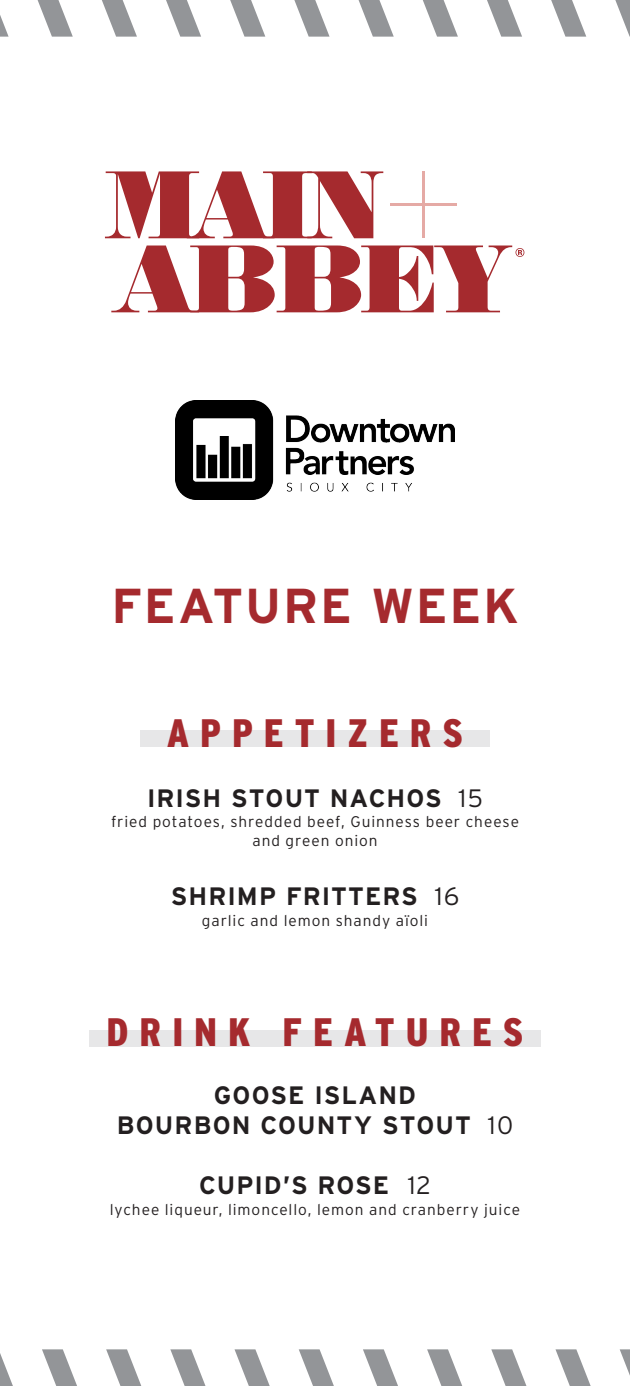
<style>
.page{position:relative;width:630px;height:1386px;background:#fff}
.page>*{position:absolute;margin:0;border:0;box-sizing:border-box;transform-origin:0 0}
.section_titles{font:700 49px "Interstate";letter-spacing:.035em;color:#a52a2e}
.section_titles-2{font:900 39.73px "Interstate Condensed";letter-spacing:.275em;color:#a52a2e}
.Food_Titles{font:700 25.2px/30.1px "Interstate";letter-spacing:.04em;color:#231f20;text-align:center}
.Food_Titles-2{font:300 15.4px/18.6px "Interstate";letter-spacing:.06em;color:#231f20;text-align:center}
.s1{font-weight:300}
</style>
<div class="page">
<svg style="left:0;top:1349px;width:77px;height:37px"></svg>
<svg style="left:106px;top:1349px;width:35px;height:37px"></svg>
<svg style="left:170px;top:1349px;width:36px;height:37px"></svg>
<svg style="left:235px;top:1349px;width:35px;height:37px"></svg>
<svg style="left:299px;top:1349px;width:35px;height:37px"></svg>
<svg style="left:363px;top:1349px;width:35px;height:37px"></svg>
<svg style="left:427px;top:1349px;width:35px;height:37px"></svg>
<svg style="left:491px;top:1349px;width:35px;height:37px"></svg>
<svg style="left:555px;top:1349px;width:75px;height:37px"></svg>
<svg style="left:0;top:0;width:73px;height:37px"></svg>
<svg style="left:102px;top:0;width:35px;height:37px"></svg>
<svg style="left:166px;top:0;width:35px;height:37px"></svg>
<svg style="left:230px;top:0;width:35px;height:37px"></svg>
<svg style="left:294px;top:0;width:36px;height:37px"></svg>
<svg style="left:359px;top:0;width:35px;height:37px"></svg>
<svg style="left:423px;top:0;width:35px;height:37px"></svg>
<svg style="left:487px;top:0;width:35px;height:37px"></svg>
<svg style="left:551px;top:0;width:79px;height:37px"></svg>
<svg style="left:105px;top:171px;width:278px;height:67px"></svg>
<hr style="left:422px;top:171px;width:3px;height:67px;background:#e5aaa5">
<hr style="left:390px;top:203px;width:67px;height:3px;background:#e5aaa5">
<svg style="left:111px;top:246px;width:413px;height:66px"></svg>
<div style="left:140px;top:731px;width:350px;height:16px;background:#e7e7e8"></div>
<div style="left:89px;top:1030px;width:452px;height:16px;background:#e7e7e8"></div>
<img style="left:175px;top:401px;width:280px;height:98px">
<p class="section_titles" style="left:112px;top:579px;width:408px">FEATURE WEEK</p>
<p class="section_titles-2" style="left:167px;top:711px;width:298px">APPETIZERS</p>
<p class="Food_Titles" style="left:147px;top:783px;width:337px">IRISH STOUT NACHOS <span class="s1">15</span></p>
<p class="Food_Titles-2" style="left:111px;top:813px;width:410px">fried potatoes, shredded beef, Guinness beer cheese and green onion</p>
<p class="Food_Titles" style="left:171px;top:881px;width:290px">SHRIMP FRITTERS <span class="s1">16</span></p>
<p class="Food_Titles-2" style="left:202px;top:911px;width:228px">garlic and lemon shandy aïoli</p>
<p class="section_titles-2" style="left:107px;top:1010px;width:418px">DRINK FEATURES</p>
<p class="Food_Titles" style="left:117px;top:1080px;width:398px">GOOSE ISLAND<br>BOURBON COUNTY STOUT <span class="s1">10</span></p>
<p class="Food_Titles" style="left:199px;top:1170px;width:233px">CUPID’S ROSE <span class="s1">12</span></p>
<p class="Food_Titles-2" style="left:110px;top:1200px;width:412px">lychee liqueur, limoncello, lemon and cranberry juice</p>
</div>
